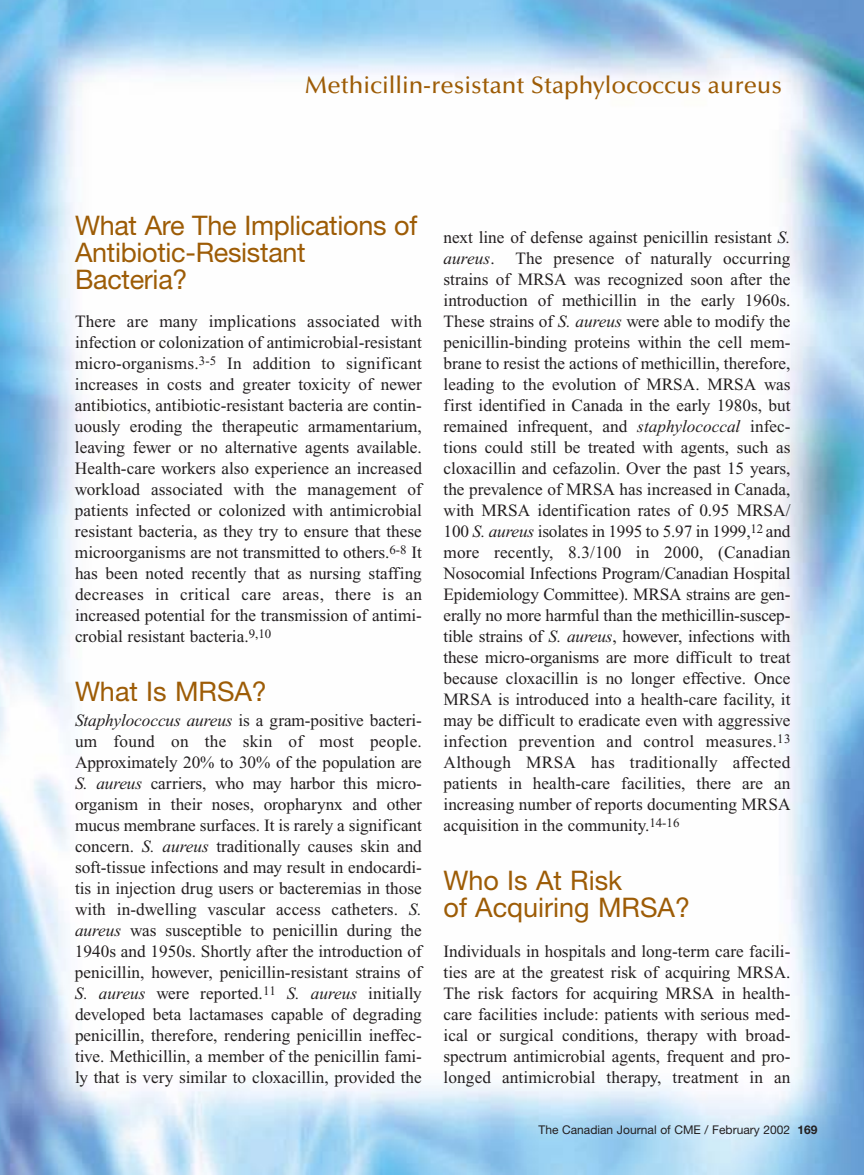
<style>
.page{position:relative;width:864px;height:1175px;background:#fff}
.page>*{position:absolute;margin:0;border:0;box-sizing:border-box;transform-origin:0 0}
.t1{font:27px/27px "Helvetica Neue";letter-spacing:-.01em;color:#9d5c06}
.t2{font:500 24px "Optima";color:#9d5c06}
.t3{font:17.25px/21px "Times New Roman";color:#231f20;text-align:justify}
.t4{font:12px "Helvetica Neue";color:#231f20}
.s1{font-style:italic}
.s2{font-weight:700}
</style>
<div class="page">
<img style="left:0;top:0;width:864px;height:1174px">
<h2 class="t2" style="left:305px;top:75px;width:479px">Methicillin-resistant Staphylococcus aureus</h2>
<h1 class="t1" style="left:75px;top:215px;width:344px">What Are The Implications of<br>Antibiotic-Resistant<br>Bacteria?</h1>
<p class="t3" style="left:75px;top:312px;width:348px">There are many implications associated with infection or colonization of antimicrobial-resistant micro-organisms.<sup>3-5</sup> In addition to significant increases in costs and greater toxicity of newer antibiotics, antibiotic-resistant bacteria are contin&shy;uously eroding the therapeutic armamentarium, leaving fewer or no alternative agents available.<br>Health-care workers also experience an increased workload associated with the management of patients infected or colonized with antimicrobial resistant bacteria, as they try to ensure that these microorganisms are not transmitted to others.<sup>6-8</sup> It has been noted recently that as nursing staffing decreases in critical care areas, there is an increased potential for the transmission of antimi&shy;crobial resistant bacteria.<sup>9,10</sup></p>
<h1 class="t1" style="left:75px;top:680px;width:194px">What Is MRSA?</h1>
<p class="t3" style="left:75px;top:711px;width:349px"><span class="s1">Staphylococcus aureus</span> is a gram-positive bacteri&shy;um found on the skin of most people.<br>Approximately 20% to 30% of the population are <span class="s1">S. aureus</span> carriers, who may harbor this micro&shy;organism in their noses, oropharynx and other mucus membrane surfaces. It is rarely a significant concern. <span class="s1">S. aureus</span> traditionally causes skin and soft-tissue infections and may result in endocardi&shy;tis in injection drug users or bacteremias in those with in-dwelling vascular access catheters. <span class="s1">S. aureus</span> was susceptible to penicillin during the 1940s and 1950s. Shortly after the introduction of penicillin, however, penicillin-resistant strains of <span class="s1">S. aureus</span> were reported.<sup>11</sup> <span class="s1">S. aureus</span> initially developed beta lactamases capable of degrading penicillin, therefore, rendering penicillin ineffec&shy;tive. Methicillin, a member of the penicillin fami&shy;ly that is very similar to cloxacillin, provided the</p>
<p class="t3" style="left:444px;top:228px;width:348px">next line of defense against penicillin resistant <span class="s1">S. aureus</span>. The presence of naturally occurring strains of MRSA was recognized soon after the introduction of methicillin in the early 1960s.<br>These strains of <span class="s1">S. aureus</span> were able to modify the penicillin-binding proteins within the cell mem&shy;brane to resist the actions of methicillin, therefore, leading to the evolution of MRSA. MRSA was first identified in Canada in the early 1980s, but remained infrequent, and <span class="s1">staphylococcal</span> infec&shy;tions could still be treated with agents, such as cloxacillin and cefazolin. Over the past 15 years, the prevalence of MRSA has increased in Canada, with MRSA identification rates of 0.95 MRSA/ 100 <span class="s1">S. aureus</span> isolates in 1995 to 5.97 in 1999,<sup>12</sup> and more recently, 8.3/100 in 2000, (Canadian Nosocomial Infections Program/Canadian Hospital Epidemiology Committee). MRSA strains are gen&shy;erally no more harmful than the methicillin-suscep&shy;tible strains of <span class="s1">S. aureus</span>, however, infections with these micro-organisms are more difficult to treat because cloxacillin is no longer effective. Once MRSA is introduced into a health-care facility, it may be difficult to eradicate even with aggressive infection prevention and control measures.<sup>13<br></sup>Although MRSA has traditionally affected patients in health-care facilities, there are an increasing number of reports documenting MRSA acquisition in the community.<sup>14-16</sup></p>
<h1 class="t1" style="left:444px;top:869px;width:248px">Who Is At Risk<br>of Acquiring MRSA?</h1>
<p class="t3" style="left:444px;top:942px;width:348px">Individuals in hospitals and long-term care facili&shy;ties are at the greatest risk of acquiring MRSA.<br>The risk factors for acquiring MRSA in health&shy;care facilities include: patients with serious med&shy;ical or surgical conditions, therapy with broad&shy;spectrum antimicrobial agents, frequent and pro&shy;longed antimicrobial therapy, treatment in an</p>
<p class="t4" style="left:539px;top:1125px;width:280px">The Canadian Journal of CME / February 2002 <span class="s2">169</span></p>
</div>
